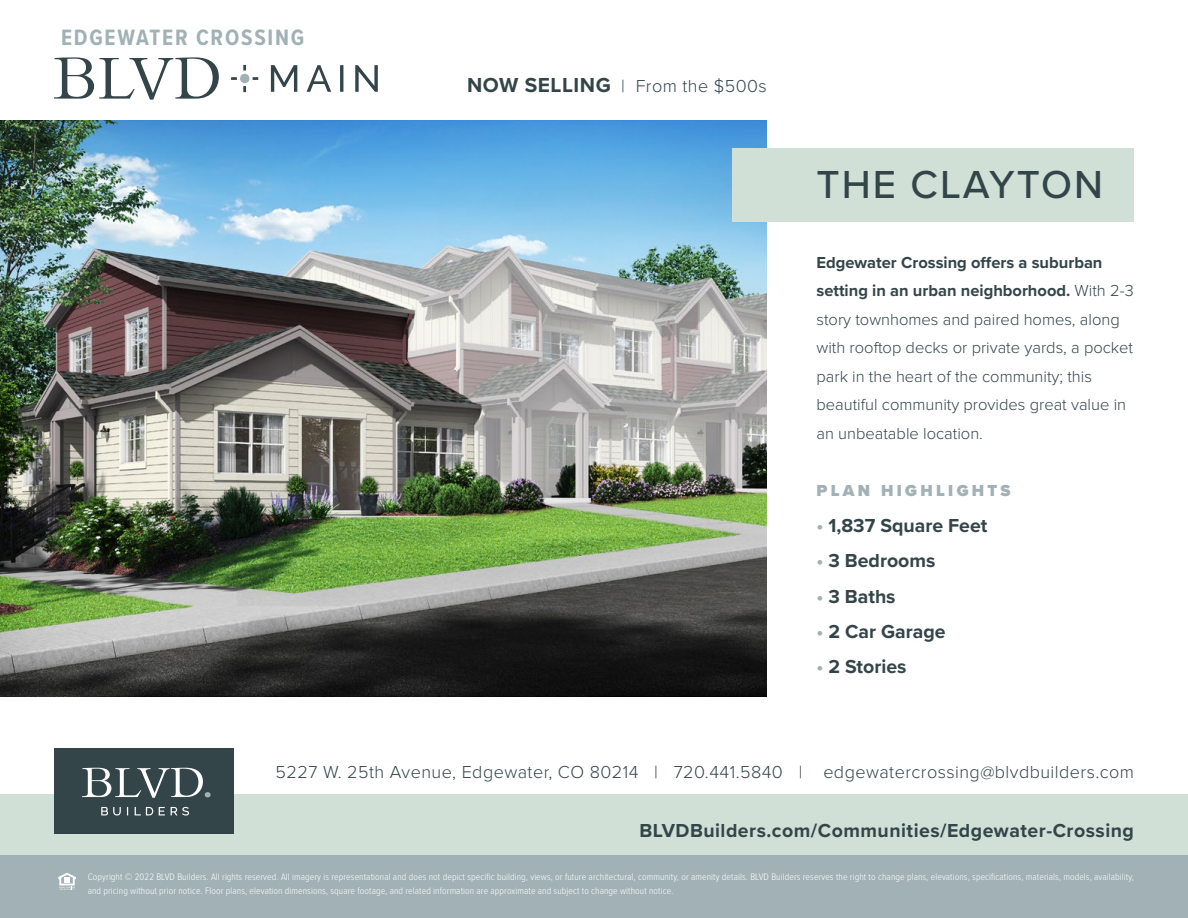
<style>
.page{position:relative;width:1188px;height:918px;background:#fff}
.page>*{position:absolute;margin:0;border:0;box-sizing:border-box;transform-origin:0 0}
.t1{font:500 40.5px "Proxima Nova";letter-spacing:.05em;color:#34454a}
.t2{font:700 23.1px "Proxima Nova Cond";letter-spacing:.075em;color:#a1b1b5}
.t3{font:700 19.5px "Proxima Nova";letter-spacing:.025em;color:#34454a}
.t4{font:700 19.5px "Proxima Nova";color:#34454a}
.t5{font:300 18px "Proxima Nova";letter-spacing:.025em;color:#34454a}
.t6{font:300 16.5px/28.5px "Proxima Nova";color:#34454a}
.t7{font:900 16.5px "Proxima Nova";letter-spacing:.2em;color:#a1b1b5}
.t8{font:300 9.75px/13.5px "Proxima Nova Cond";letter-spacing:.01em;color:#fff}
.s1{font-weight:700;font-size:21px}
.s2{font-weight:700}
.s3{color:#a1b1b5}
</style>
<div class="page">
<img style="left:0;top:121px;width:767px;height:576px">
<svg style="left:54px;top:57px;width:165px;height:43px"></svg>
<svg style="left:271px;top:65px;width:107px;height:27px"></svg>
<div style="left:240px;top:74px;width:9px;height:9px;background:#a1b1b5;border-radius:50%"></div>
<svg style="left:243px;top:65px;width:3px;height:6px"></svg>
<svg style="left:231px;top:77px;width:6px;height:3px"></svg>
<svg style="left:253px;top:77px;width:5px;height:3px"></svg>
<svg style="left:243px;top:86px;width:3px;height:6px"></svg>
<div style="left:732px;top:148px;width:402px;height:73px;background:#d0e0d7"></div>
<div style="left:0;top:794px;width:1188px;height:61px;background:#d0e0d7"></div>
<div style="left:0;top:855px;width:1188px;height:63px;background:#a1b1b5"></div>
<svg style="left:58px;top:873px;width:18px;height:17px"></svg>
<div style="left:54px;top:748px;width:180px;height:86px;background:#34454a"></div>
<svg style="left:82px;top:768px;width:129px;height:30px"></svg>
<svg style="left:101px;top:807px;width:20px;height:9px"></svg>
<svg style="left:135px;top:807px;width:18px;height:8px"></svg>
<svg style="left:159px;top:807px;width:6px;height:8px"></svg>
<svg style="left:171px;top:807px;width:18px;height:9px"></svg>
<h2 class="t2" style="left:61px;top:21px;width:245px">EDGEWATER CROSSING</h2>
<h3 class="t5" style="left:467px;top:75px;width:301px"><span class="s1">NOW SELLING</span> | From the $500s</h3>
<h1 class="t1" style="left:816px;top:155px;width:288px">THE CLAYTON</h1>
<p class="t6" style="left:816px;top:248px;width:319px"><span class="s2">Edgewater Crossing offers a suburban setting in an urban neighborhood.</span> With 2-3 story townhomes and paired homes, along with rooftop decks or private yards, a pocket park in the heart of the community; this beautiful community provides great value in an unbeatable location.</p>
<h3 class="t7" style="left:816px;top:478px;width:196px">PLAN HIGHLIGHTS</h3>
<h3 class="t4" style="left:816px;top:511px;width:172px"><span class="s3">•</span> 1,837 Square Feet</h3>
<h3 class="t4" style="left:816px;top:546px;width:120px"><span class="s3">•</span> 3 Bedrooms</h3>
<h3 class="t3" style="left:816px;top:581px;width:81px"><span class="s3">•</span> 3 Baths</h3>
<h3 class="t4" style="left:816px;top:617px;width:131px"><span class="s3">•</span> 2 Car Garage</h3>
<h3 class="t4" style="left:816px;top:652px;width:91px"><span class="s3">•</span> 2 Stories</h3>
<h3 class="t5" style="left:276px;top:761px;width:860px">5227 W. 25th Avenue, Edgewater, CO 80214 | 720.441.5840 | edgewatercrossing@blvdbuilders.com</h3>
<h3 class="t3" style="left:639px;top:816px;width:496px">BLVDBuilders.com/Communities/Edgewater-Crossing</h3>
<p class="t8" style="left:88px;top:870px;width:1048px">Copyright © 2022 BLVD Builders. All rights reserved. All imagery is representational and does not depict specific building, views, or future architectural, community, or amenity details. BLVD Builders reserves the right to change plans, elevations, specifications, materials, models, availability, and pricing without prior notice. Floor plans, elevation dimensions, square footage, and related information are approximate and subject to change without notice.</p>
</div>
